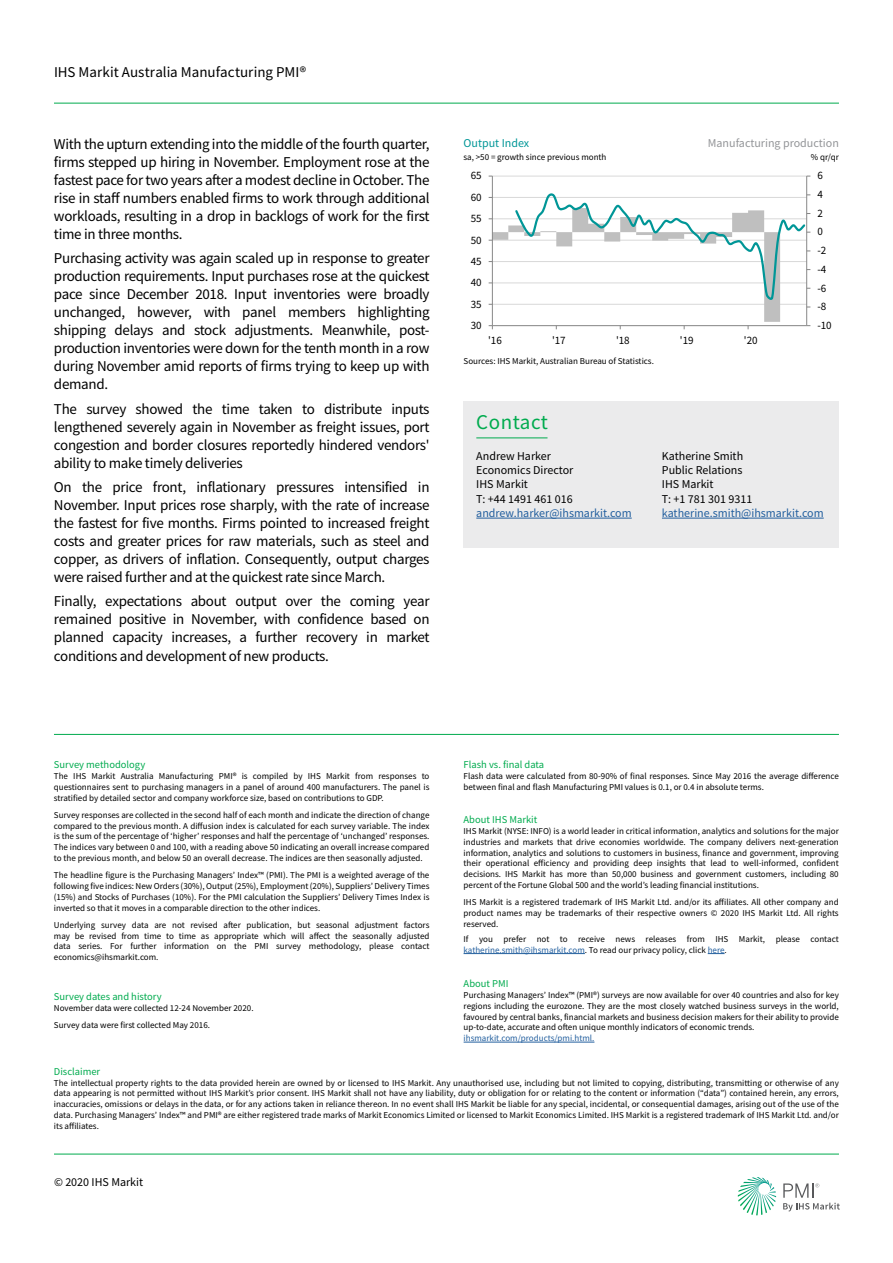
<style>
.page{position:relative;width:893px;height:1263px;background:#fff}
.page>*{position:absolute;margin:0;border:0;box-sizing:border-box;transform-origin:0 0}
.t1{font:21px "Source Sans Pro";letter-spacing:.025em;color:#00ab4e}
.t2{font:15px/18px "Source Sans Pro";letter-spacing:-.02em;color:#000;text-align:justify}
.t3{font:15px "Source Sans Pro";color:#000}
.t4{font:12px/14.4px "Source Sans Pro";color:#000}
.t5{font:12px "Source Sans Pro";color:#215e9e}
.t6{font:12px "Source Sans Pro";color:#939598}
.t7{font:12px "Source Sans Pro";color:#009697}
.t8{font:11.25px "Source Sans Pro";letter-spacing:-.005em;color:#000}
.t9{font:10.5px "Source Sans Pro";color:#00ab4e}
.t10{font:9px/10.8px "Source Sans Pro";color:#000;text-align:justify}
.t11{font:9px "Source Sans Pro";color:#215e9e}
.s1{color:#215e9e}
</style>
<div class="page">
<hr style="left:54px;top:103px;width:785px;height:1px;background:#00ab4e">
<svg style="left:738px;top:1177px;width:38px;height:38px"></svg>
<svg style="left:783px;top:1183px;width:57px;height:28px"></svg>
<hr style="left:54px;top:1154px;width:785px;height:1px;background:#00ab4e">
<hr style="left:492px;top:176px;width:315px;height:1px;background:#d9d9d9">
<hr style="left:806px;top:176px;width:1px;height:150px;background:#868686">
<hr style="left:492px;top:176px;width:1px;height:150px;background:#868686">
<svg style="left:489px;top:191px;width:321px;height:138px"></svg>
<div style="left:464px;top:451px;width:375px;height:97px;background:#ebebec"></div>
<hr style="left:476px;top:518px;width:156px;height:1px;background:#215e9e">
<hr style="left:662px;top:518px;width:162px;height:1px;background:#215e9e">
<div style="left:464px;top:401px;width:375px;height:50px;background:#ebebec"></div>
<hr style="left:476px;top:438px;width:71px;height:1px;background:#00ab4e">
<hr style="left:54px;top:734px;width:785px;height:1px;background:#00ab4e">
<hr style="left:464px;top:953px;width:121px;height:1px;background:#215e9e">
<svg style="left:708px;top:953px;width:17px;height:1px"></svg>
<hr style="left:464px;top:1042px;width:130px;height:1px;background:#215e9e">
<h2 class="t3" style="left:54px;top:63px;width:253px">IHS Markit Australia Manufacturing PMI®</h2>
<p class="t2" style="left:54px;top:135px;width:377px">With the upturn extending into the middle of the fourth quarter, firms stepped up hiring in November. Employment rose at the fastest pace for two years after a modest decline in October. The rise in staff numbers enabled firms to work through additional workloads, resulting in a drop in backlogs of work for the first time in three months.</p>
<p class="t2" style="left:54px;top:249px;width:377px">Purchasing activity was again scaled up in response to greater production requirements. Input purchases rose at the quickest pace since December 2018. Input inventories were broadly unchanged, however, with panel members highlighting shipping delays and stock adjustments. Meanwhile, post&shy;production inventories were down for the tenth month in a row during November amid reports of firms trying to keep up with demand.</p>
<h2 class="t2" style="left:54px;top:400px;width:377px">The survey showed the time taken to distribute inputs lengthened severely again in November as freight issues, port congestion and border closures reportedly hindered vendors' ability to make timely deliveries</h2>
<p class="t2" style="left:54px;top:478px;width:377px">On the price front, inflationary pressures intensified in November. Input prices rose sharply, with the rate of increase the fastest for five months. Firms pointed to increased freight costs and greater prices for raw materials, such as steel and copper, as drivers of inflation. Consequently, output charges were raised further and at the quickest rate since March.</p>
<h2 class="t2" style="left:54px;top:592px;width:377px">Finally, expectations about output over the coming year remained positive in November, with confidence based on planned capacity increases, a further recovery in market conditions and development of new products.</h2>
<h3 class="t7" style="left:463px;top:135px;width:67px">Output Index</h3>
<p class="t10" style="left:463px;top:152px;width:145px">sa, &gt;50 = growth since previous month</p>
<h3 class="t6" style="left:708px;top:135px;width:133px">Manufacturing production</h3>
<p class="t10" style="left:811px;top:152px;width:30px">% qr/qr</p>
<p class="t8" style="left:471px;top:169px;width:12px">65</p>
<p class="t8" style="left:817px;top:169px;width:7px">6</p>
<p class="t8" style="left:471px;top:190px;width:12px">60</p>
<p class="t8" style="left:817px;top:187px;width:7px">4</p>
<p class="t8" style="left:471px;top:211px;width:12px">55</p>
<p class="t8" style="left:817px;top:206px;width:7px">2</p>
<p class="t8" style="left:471px;top:233px;width:12px">50</p>
<p class="t8" style="left:817px;top:225px;width:7px">0</p>
<p class="t8" style="left:817px;top:243px;width:10px">-2</p>
<p class="t8" style="left:471px;top:254px;width:12px">45</p>
<p class="t8" style="left:817px;top:262px;width:10px">-4</p>
<p class="t8" style="left:471px;top:275px;width:12px">40</p>
<p class="t8" style="left:817px;top:281px;width:10px">-6</p>
<p class="t8" style="left:471px;top:297px;width:12px">35</p>
<p class="t8" style="left:817px;top:300px;width:10px">-8</p>
<p class="t8" style="left:471px;top:318px;width:12px">30</p>
<p class="t8" style="left:817px;top:318px;width:16px">-10</p>
<p class="t8" style="left:488px;top:333px;width:15px">'16</p>
<p class="t8" style="left:552px;top:333px;width:15px">'17</p>
<p class="t8" style="left:616px;top:333px;width:15px">'18</p>
<p class="t8" style="left:680px;top:333px;width:15px">'19</p>
<p class="t8" style="left:744px;top:333px;width:15px">'20</p>
<p class="t10" style="left:464px;top:356px;width:192px">Sources: IHS Markit, Australian Bureau of Statistics.</p>
<h1 class="t1" style="left:476px;top:409px;width:73px">Contact</h1>
<h3 class="t4" style="left:476px;top:448px;width:99px">Andrew Harker<br>Economics Director<br>IHS Markit<br>T: +44 1491 461 016</h3>
<h3 class="t5" style="left:476px;top:506px;width:157px">andrew.harker@ihsmarkit.com</h3>
<h3 class="t4" style="left:662px;top:448px;width:92px">Katherine Smith<br>Public Relations<br>IHS Markit<br>T: +1 781 301 9311</h3>
<h3 class="t5" style="left:662px;top:506px;width:163px">katherine.smith@ihsmarkit.com</h3>
<p class="t9" style="left:54px;top:758px;width:93px">Survey methodology</p>
<p class="t10" style="left:54px;top:771px;width:377px">The IHS Markit Australia Manufacturing PMI® is compiled by IHS Markit from responses to questionnaires sent to purchasing managers in a panel of around 400 manufacturers. The panel is stratified by detailed sector and company workforce size, based on contributions to GDP.</p>
<p class="t10" style="left:54px;top:809px;width:377px">Survey responses are collected in the second half of each month and indicate the direction of change compared to the previous month. A diffusion index is calculated for each survey variable. The index is the sum of the percentage of ‘higher’ responses and half the percentage of ‘unchanged’ responses.<br>The indices vary between 0 and 100, with a reading above 50 indicating an overall increase compared to the previous month, and below 50 an overall decrease. The indices are then seasonally adjusted.</p>
<p class="t10" style="left:54px;top:870px;width:377px">The headline figure is the Purchasing Managers’ Index™ (PMI). The PMI is a weighted average of the following five indices: New Orders (30%), Output (25%), Employment (20%), Suppliers’ Delivery Times (15%) and Stocks of Purchases (10%). For the PMI calculation the Suppliers’ Delivery Times Index is inverted so that it moves in a comparable direction to the other indices.</p>
<p class="t10" style="left:54px;top:919px;width:377px">Underlying survey data are not revised after publication, but seasonal adjustment factors may be revised from time to time as appropriate which will affect the seasonally adjusted data series. For further information on the PMI survey methodology, please contact economics@ihsmarkit.com.</p>
<p class="t9" style="left:54px;top:990px;width:109px">Survey dates and history</p>
<p class="t10" style="left:54px;top:999px;width:201px;line-height:17.2px">November data were collected 12-24 November 2020.<br>Survey data were first collected May 2016.</p>
<p class="t9" style="left:464px;top:758px;width:82px">Flash vs. final data</p>
<p class="t10" style="left:464px;top:771px;width:377px">Flash data were calculated from 80-90% of final responses. Since May 2016 the average difference between final and flash Manufacturing PMI values is 0.1, or 0.4 in absolute terms.</p>
<p class="t9" style="left:464px;top:813px;width:75px">About IHS Markit</p>
<p class="t10" style="left:464px;top:826px;width:377px">IHS Markit (NYSE: INFO) is a world leader in critical information, analytics and solutions for the major industries and markets that drive economies worldwide. The company delivers next-generation information, analytics and solutions to customers in business, finance and government, improving their operational efficiency and providing deep insights that lead to well-informed, confident decisions. IHS Markit has more than 50,000 business and government customers, including 80 percent of the Fortune Global 500 and the world’s leading financial institutions.</p>
<p class="t10" style="left:464px;top:897px;width:377px">IHS Markit is a registered trademark of IHS Markit Ltd. and/or its affiliates. All other company and product names may be trademarks of their respective owners © 2020 IHS Markit Ltd. All rights reserved.</p>
<p class="t10" style="left:464px;top:934px;width:377px">If you prefer not to receive news releases from IHS Markit, please contact <span class="s1">katherine.smith@ihsmarkit.com</span>. To read our privacy policy, click <span class="s1">here</span>.</p>
<p class="t9" style="left:464px;top:977px;width:46px">About PMI</p>
<p class="t10" style="left:464px;top:989px;width:377px">Purchasing Managers’ Index™ (PMI®) surveys are now available for over 40 countries and also for key regions including the eurozone. They are the most closely watched business surveys in the world, favoured by central banks, financial markets and business decision makers for their ability to provide up-to-date, accurate and often unique monthly indicators of economic trends.</p>
<p class="t11" style="left:464px;top:1033px;width:132px">ihsmarkit.com/products/pmi.html.</p>
<p class="t9" style="left:54px;top:1065px;width:48px">Disclaimer</p>
<p class="t10" style="left:54px;top:1077px;width:786px">The intellectual property rights to the data provided herein are owned by or licensed to IHS Markit. Any unauthorised use, including but not limited to copying, distributing, transmitting or otherwise of any data appearing is not permitted without IHS Markit’s prior consent. IHS Markit shall not have any liability, duty or obligation for or relating to the content or information (“data”) contained herein, any errors, inaccuracies, omissions or delays in the data, or for any actions taken in reliance thereon. In no event shall IHS Markit be liable for any special, incidental, or consequential damages, arising out of the use of the data. Purchasing Managers’ Index™ and PMI® are either registered trade marks of Markit Economics Limited or licensed to Markit Economics Limited. IHS Markit is a registered trademark of IHS Markit Ltd. and/or its affiliates.</p>
<h3 class="t4" style="left:54px;top:1175px;width:91px">© 2020 IHS Markit</h3>
</div>
